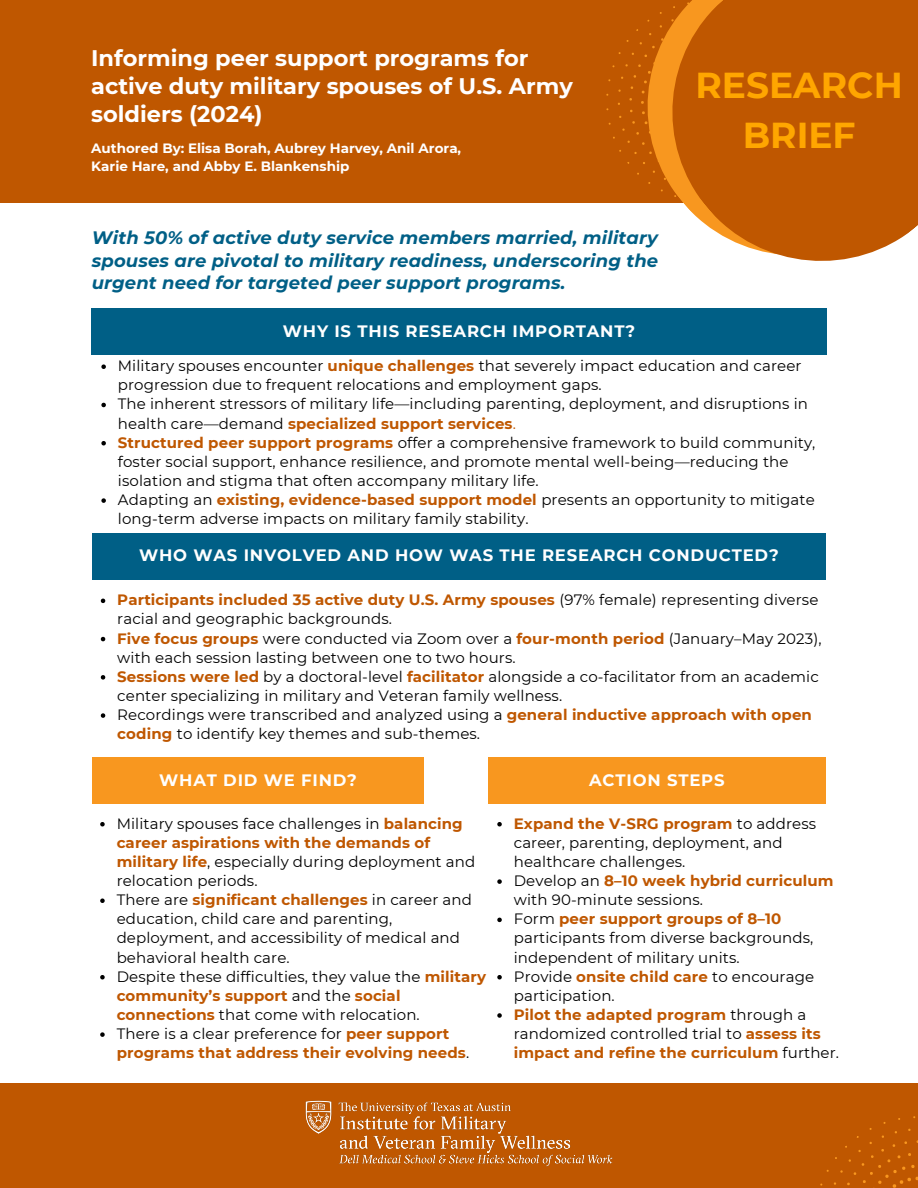
<style>
.page{position:relative;width:918px;height:1188px;background:#fff}
.page>*{position:absolute;margin:0;border:0;box-sizing:border-box;transform-origin:0 0}
.t1{font:700 36px/49.5px "Montserrat";color:#ffa600;text-align:center}
.t2{font:700 22.5px/28.2px "Montserrat";color:#fff}
.t3{font:italic 700 18px/22.5px "Montserrat";letter-spacing:.01em;color:#005f86;text-align:justify}
.t4{font:700 16.5px "Montserrat";letter-spacing:.05em;color:#fff}
.t5{font:15px/19.2px "Montserrat";letter-spacing:.01em;color:#000}
.t6{font:700 15px/19.2px "Montserrat";letter-spacing:.01em;color:#bf5700}
.t7{font:700 13.5px/18px "Montserrat";color:#fff}
.s1{font-weight:700;color:#bf5700}
.s2{color:#bf5700}
.s3{font-weight:400;color:#000}
</style>
<div class="page">
<div style="left:0;top:0;width:918px;height:202px;background:#bf5700"></div>
<svg style="left:630px;top:19px;width:24px;height:184px"></svg>
<svg style="left:654px;top:0;width:264px;height:261px"></svg>
<div style="left:0;top:1084px;width:918px;height:104px;background:#bf5700"></div>
<img style="left:305px;top:1100px;width:308px;height:67px">
<div style="left:91px;top:308px;width:736px;height:47px;background:#005f86"></div>
<svg style="left:101px;top:364px;width:5px;height:5px"></svg>
<svg style="left:101px;top:403px;width:5px;height:4px"></svg>
<svg style="left:101px;top:441px;width:5px;height:4px"></svg>
<svg style="left:101px;top:498px;width:5px;height:5px"></svg>
<div style="left:92px;top:533px;width:734px;height:46px;background:#005f86"></div>
<svg style="left:101px;top:599px;width:4px;height:4px"></svg>
<svg style="left:101px;top:637px;width:4px;height:4px"></svg>
<svg style="left:101px;top:675px;width:4px;height:5px"></svg>
<svg style="left:101px;top:713px;width:4px;height:5px"></svg>
<div style="left:92px;top:758px;width:332px;height:46px;background:#f8971f"></div>
<svg style="left:100px;top:822px;width:5px;height:4px"></svg>
<svg style="left:100px;top:898px;width:5px;height:5px"></svg>
<svg style="left:100px;top:975px;width:5px;height:4px"></svg>
<svg style="left:100px;top:1032px;width:5px;height:5px"></svg>
<div style="left:488px;top:758px;width:338px;height:46px;background:#f8971f"></div>
<svg style="left:497px;top:822px;width:5px;height:4px"></svg>
<svg style="left:497px;top:879px;width:5px;height:5px"></svg>
<svg style="left:497px;top:918px;width:5px;height:4px"></svg>
<svg style="left:497px;top:975px;width:5px;height:4px"></svg>
<svg style="left:497px;top:1013px;width:5px;height:5px"></svg>
<svg style="left:820px;top:1116px;width:98px;height:72px"></svg>
<h1 class="t2" style="left:91px;top:44px;width:483px">Informing peer support programs for active duty military spouses of U.S. Army soldiers (2024)</h1>
<h4 class="t7" style="left:91px;top:139px;width:372px">Authored By: Elisa Borah, Aubrey Harvey, Anil Arora,<br>Karie Hare, and Abby E. Blankenship</h4>
<h2 class="t3" style="left:92px;top:226px;width:568px">With 50% of active duty service members married, military spouses are pivotal to military readiness, underscoring the urgent need for targeted peer support programs.</h2>
<p class="t4" style="left:283px;top:321px;width:354px">WHY IS THIS RESEARCH IMPORTANT?</p>
<h5 class="t1" style="left:696px;top:61px;width:209px">RESEARCH<br>BRIEF</h5>
<h3 class="t5" style="left:118px;top:356px;width:685px">Military spouses encounter <span class="s1">unique challenges</span> that severely impact education and career progression due to frequent relocations and employment gaps.</h3>
<p class="t5" style="left:118px;top:395px;width:692px">The inherent stressors of military life—including parenting, deployment, and disruptions in health care—demand <span class="s1">specialized support services</span><span class="s2">.</span></p>
<p class="t5" style="left:118px;top:433px;width:699px"><span class="s1">Structured peer support programs</span> offer a comprehensive framework to build community, foster social support, enhance resilience, and promote mental well-being—reducing the isolation and stigma that often accompany military life.</p>
<p class="t5" style="left:118px;top:490px;width:698px">Adapting an <span class="s1">existing, evidence-based support model</span> presents an opportunity to mitigate long-term adverse impacts on military family stability.</p>
<p class="t4" style="left:139px;top:545px;width:641px">WHO WAS INVOLVED AND HOW WAS THE RESEARCH CONDUCTED?</p>
<h3 class="t5" style="left:117px;top:590px;width:703px"><span class="s1">Participants included 35 active duty U.S. Army spouses</span> (97% female) representing diverse racial and geographic backgrounds.</h3>
<p class="t5" style="left:117px;top:629px;width:706px"><span class="s1">Five focus groups</span> were conducted via Zoom over a <span class="s1">four‐month period</span> (January–May 2023), with each session lasting between one to two hours.</p>
<p class="t5" style="left:117px;top:667px;width:703px"><span class="s1">Sessions were led</span> by a doctoral-level <span class="s1">facilitator</span> alongside a co-facilitator from an academic center specializing in military and Veteran family wellness.</p>
<p class="t5" style="left:117px;top:705px;width:696px">Recordings were transcribed and analyzed using a <span class="s1">general inductive approach with open coding</span> to identify key themes and sub-themes.</p>
<p class="t4" style="left:159px;top:770px;width:199px">WHAT DID WE FIND?</p>
<h3 class="t5" style="left:117px;top:814px;width:360px">Military spouses face challenges in <span class="s1">balancing career aspirations with the demands of military life</span>, especially during deployment and relocation periods.</h3>
<h3 class="t5" style="left:117px;top:890px;width:357px">There are <span class="s1">significant challenges</span> in career and education, child care and parenting, deployment, and accessibility of medical and behavioral health care.</h3>
<p class="t5" style="left:117px;top:967px;width:371px">Despite these difficulties, they value the <span class="s1">military community’s support</span> and the <span class="s1">social connections</span> that come with relocation.</p>
<p class="t6" style="left:117px;top:1024px;width:354px"><span class="s3">There is a clear preference for</span> peer support programs that address their evolving needs<span class="s3">.</span></p>
<p class="t4" style="left:589px;top:770px;width:137px">ACTION STEPS</p>
<p class="t5" style="left:514px;top:814px;width:304px"><span class="s1">Expand the V-SRG program</span> to address career, parenting, deployment, and healthcare challenges.</p>
<p class="t5" style="left:514px;top:871px;width:321px">Develop an <span class="s1">8–10 week hybrid curriculum </span>with 90-minute sessions.</p>
<p class="t5" style="left:514px;top:909px;width:301px">Form <span class="s1">peer support groups of 8–10 </span>participants from diverse backgrounds, independent of military units.</p>
<p class="t5" style="left:514px;top:967px;width:302px">Provide <span class="s1">onsite child care</span> to encourage participation.</p>
<p class="t6" style="left:514px;top:1005px;width:327px">Pilot the adapted program <span class="s3">through a randomized controlled trial to</span> assess its impact and refine the curriculum <span class="s3">further.</span></p>
</div>
